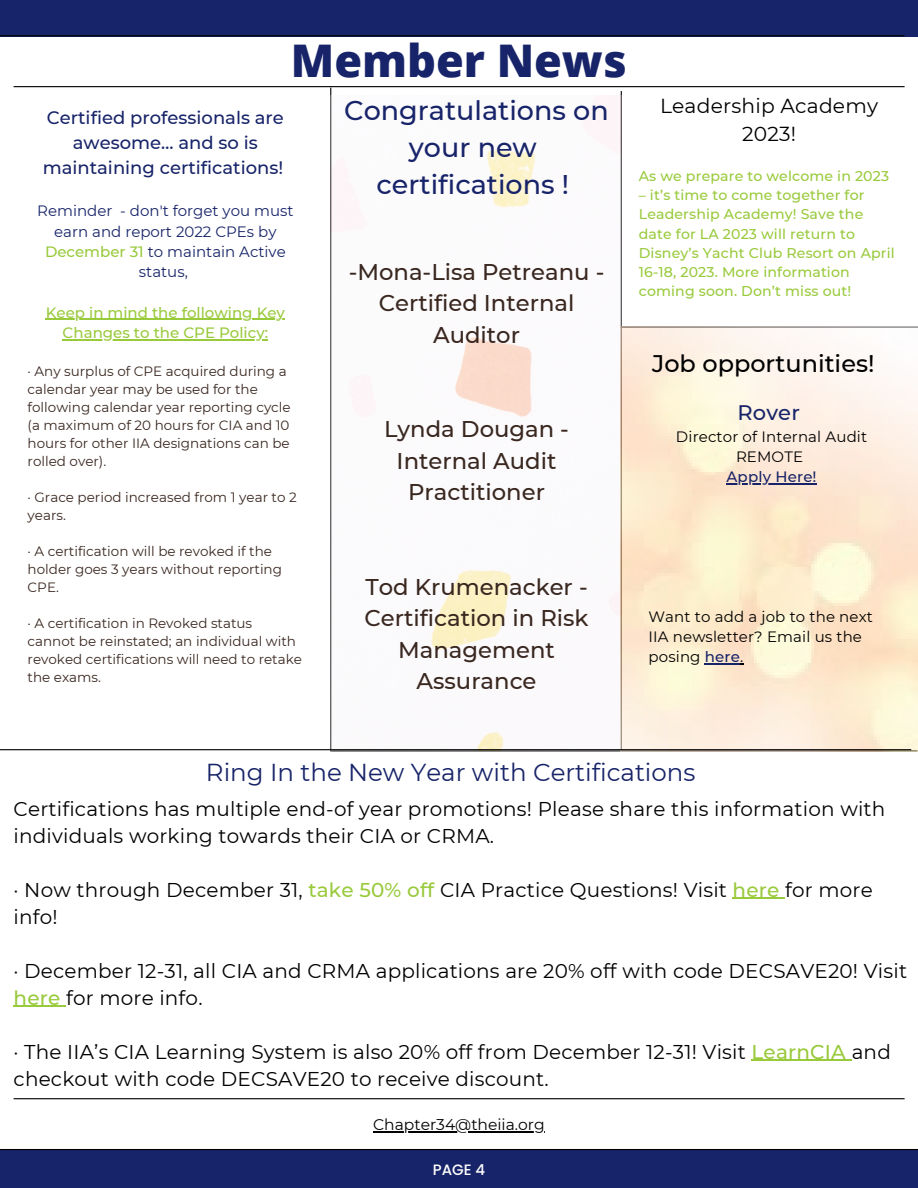
<style>
.page{position:relative;width:918px;height:1188px;background:#fff}
.page>*{position:absolute;margin:0;border:0;box-sizing:border-box;transform-origin:0 0}
.t1{font:800 45px "Open Sans";color:#182469}
.t2{font:500 27px/37.2px "Montserrat";color:#182469;text-align:center}
.t3{font:24.45px "Montserrat";color:#182469}
.t4{font:500 24px "Montserrat";color:#000}
.t5{font:500 22.8px/31.5px "Montserrat";color:#392720;text-align:center}
.t6{font:500 21px "Montserrat";letter-spacing:.01em;color:#182469}
.t7{font:20.25px/28.2px "Montserrat";letter-spacing:.01em;color:#000;text-align:center}
.t8{font:19.95px/27px "Montserrat";letter-spacing:.01em;color:#000}
.t9{font:500 18px/24.8px "Montserrat";color:#182469;text-align:center}
.t10{font:15.45px "Montserrat";color:#000}
.t11{font:15px/20px "Montserrat";letter-spacing:.01em;color:#000;text-align:center}
.t12{font:15px/20.2px "Montserrat";color:#182469;text-align:center}
.t13{font:500 15px/20.2px "Montserrat";color:#99ca3c;text-align:center}
.t14{font:500 15px "Montserrat";letter-spacing:.01em;color:#182469}
.t15{font:500 15px "Poppins";color:#fff}
.t16{font:500 14.1px/19.2px "Montserrat";letter-spacing:.01em;color:#99ca3c}
.t17{font:13.5px/18px "Montserrat";color:#392720}
.s1{font-weight:500;color:#99ca3c}
.s2{font-weight:500;color:#182469}
</style>
<div class="page">
<hr style="left:14px;top:86px;width:891px;height:1px;background:#000">
<div style="left:0;top:1150px;width:918px;height:38px;background:#182469"></div>
<hr style="left:0;top:1149px;width:918px;height:1px;background:#000">
<div style="left:0;top:0;width:918px;height:36px;background:#182469"></div>
<hr style="left:330px;top:88px;width:1px;height:663px;background:#000">
<hr style="left:0;top:35px;width:905px;height:1px;background:#000">
<hr style="left:14px;top:1098px;width:891px;height:1px;background:#000">
<hr style="left:621px;top:91px;width:1px;height:659px;background:#000">
<hr style="left:331px;top:750px;width:586px;height:1px;background:#000">
<img style="left:331px;top:95px;width:290px;height:654px">
<hr style="left:733px;top:898px;width:52px;height:1px;background:#99ca3c">
<hr style="left:14px;top:1006px;width:52px;height:1px;background:#99ca3c">
<hr style="left:752px;top:1060px;width:100px;height:1px;background:#99ca3c">
<hr style="left:373px;top:1131px;width:172px;height:2px;background:#000">
<img style="left:621px;top:326px;width:297px;height:425px">
<hr style="left:727px;top:483px;width:90px;height:2px;background:#182469">
<hr style="left:705px;top:664px;width:35px;height:1px;background:#182469">
<hr style="left:0;top:749px;width:911px;height:1px;background:#000">
<hr style="left:46px;top:319px;width:239px;height:1px;background:#99ca3c">
<hr style="left:63px;top:339px;width:205px;height:1px;background:#99ca3c">
<h1 class="t1" style="left:291px;top:29px;width:338px">Member News</h1>
<h2 class="t2" style="left:344px;top:92px;width:266px">Congratulations on your new certifications !</h2>
<p class="t9" style="left:43px;top:105px;width:243px">Certified professionals are awesome… and so is maintaining certifications!</p>
<p class="t12" style="left:37px;top:201px;width:258px">Reminder - don't forget you must earn and report 2022 CPEs by<br><span class="s1">December 31</span> to maintain Active status,</p>
<p class="t13" style="left:46px;top:302px;width:241px">Keep in mind the following Key<br>Changes to the CPE Policy:</p>
<p class="t17" style="left:28px;top:362px;width:265px">· Any surplus of CPE acquired during a calendar year may be used for the following calendar year reporting cycle (a maximum of 20 hours for CIA and 10 hours for other IIA designations can be rolled over).</p>
<p class="t17" style="left:28px;top:488px;width:271px">· Grace period increased from 1 year to 2 years.</p>
<p class="t17" style="left:28px;top:542px;width:256px">· A certification will be revoked if the holder goes 3 years without reporting<br>CPE.</p>
<p class="t17" style="left:28px;top:614px;width:276px">· A certification in Revoked status cannot be reinstated; an individual with revoked certifications will need to retake the exams.</p>
<p class="t5" style="left:349px;top:256px;width:257px">-Mona-Lisa Petreanu -<br>Certified Internal<br>Auditor</p>
<p class="t5" style="left:384px;top:413px;width:186px">Lynda Dougan -<br>Internal Audit<br>Practitioner</p>
<p class="t5" style="left:365px;top:571px;width:226px">Tod Krumenacker -<br>Certification in Risk<br>Management<br>Assurance</p>
<p class="t7" style="left:660px;top:91px;width:220px">Leadership Academy<br>2023!</p>
<p class="t16" style="left:639px;top:167px;width:252px">As we prepare to welcome in 2023</p>
<p class="t16" style="left:639px;top:186px;width:258px">– it’s time to come together for<br>Leadership Academy! Save the date for LA 2023 will return to<br>Disney’s Yacht Club Resort on April<br>16-18, 2023. More information coming soon. Don’t miss out!</p>
<p class="t4" style="left:652px;top:349px;width:224px">Job opportunities!</p>
<p class="t6" style="left:737px;top:400px;width:64px">Rover</p>
<p class="t11" style="left:676px;top:427px;width:193px">Director of Internal Audit<br>REMOTE</p>
<p class="t14" style="left:727px;top:468px;width:92px">Apply Here!</p>
<p class="t11" style="left:649px;top:607px;width:226px;text-align:left">Want to add a job to the next<br>IIA newsletter? Email us the posing <span class="s2">here</span>.</p>
<p class="t3" style="left:206px;top:757px;width:491px">Ring In the New Year with Certifications</p>
<p class="t8" style="left:14px;top:795px;width:873px">Certifications has multiple end-of year promotions! Please share this information with individuals working towards their CIA or CRMA.</p>
<p class="t8" style="left:14px;top:876px;width:861px">· Now through December 31, <span class="s1">take 50% off</span> CIA Practice Questions! Visit <span class="s1">here</span> for more info!</p>
<p class="t8" style="left:14px;top:957px;width:895px">· December 12-31, all CIA and CRMA applications are 20% off with code DECSAVE20! Visit <span class="s1">here</span> for more info.</p>
<p class="t8" style="left:14px;top:1038px;width:879px">· The IIA’s CIA Learning System is also 20% off from December 12-31! Visit <span class="s1">LearnCIA</span> and checkout with code DECSAVE20 to receive discount.</p>
<p class="t10" style="left:373px;top:1115px;width:173px">Chapter34@theiia.org</p>
<p class="t15" style="left:433px;top:1160px;width:54px">PAGE 4</p>
</div>
